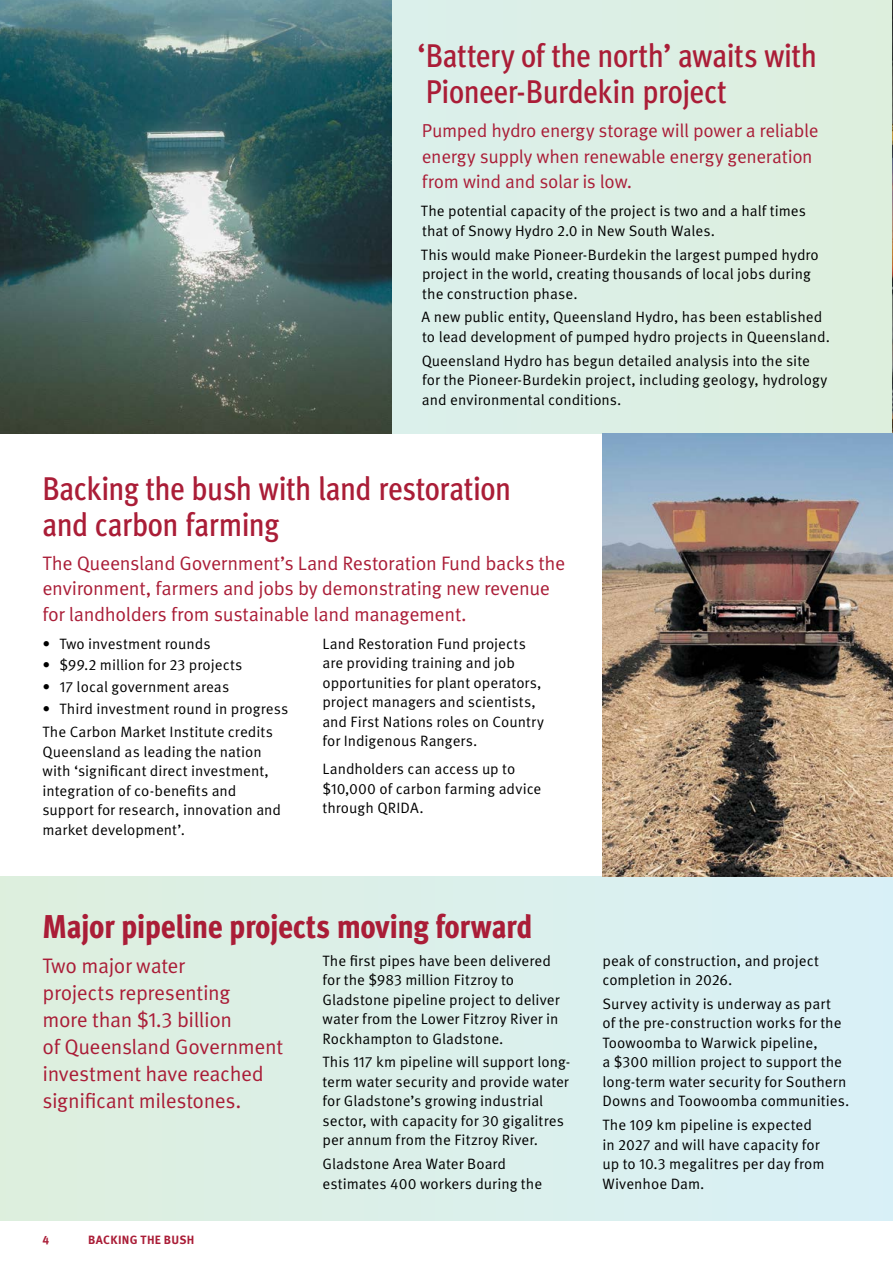
<style>
.page{position:relative;width:893px;height:1263px;background:#fff}
.page>*{position:absolute;margin:0;border:0;box-sizing:border-box;transform-origin:0 0}
.t1{font:500 condensed 33px/36px "Meta Pro";letter-spacing:-.015em;color:#aa1d37}
.t2{font:800 condensed 33px "Meta Pro";letter-spacing:-.015em;color:#aa1d37}
.t3{font:21px/27px "Meta Pro Norm";letter-spacing:-.02em;color:#aa1d37}
.t4{font:19.5px/25.5px "Meta Pro Norm";letter-spacing:-.02em;color:#aa1d37}
.t5{font:18.75px/25.5px "Meta Pro Norm";letter-spacing:-.015em;color:#aa1d37}
.t6{font:15px/19.5px "Meta Pro Norm";color:#000}
.t7{font:700 12px "Meta Pro";letter-spacing:.025em;color:#aa1d37}
</style>
<div class="page">
<div style="left:0;top:876px;width:893px;height:344px;background:#dbf0ea"></div>
<div style="left:0;top:0;width:893px;height:434px;background:#dcefe4"></div>
<img style="left:0;top:0;width:391px;height:434px">
<img style="left:892px;top:0;width:1px;height:434px">
<img style="left:602px;top:434px;width:291px;height:442px">
<svg style="left:880px;top:1220px;width:13px;height:1px"></svg>
<h1 class="t1" style="left:418px;top:35px;width:401px">‘Battery of the north’ awaits with<br>Pioneer‑Burdekin project</h1>
<p class="t5" style="left:422px;top:117px;width:398px">Pumped hydro energy storage will power a reliable energy supply when renewable energy generation from wind and solar is low.</p>
<p class="t6" style="left:421px;top:201px;width:387px">The potential capacity of the project is two and a half times that of Snowy Hydro 2.0 in New South Wales.</p>
<p class="t6" style="left:421px;top:244px;width:399px">This would make Pioneer-Burdekin the largest pumped hydro project in the world, creating thousands of local jobs during the construction phase.</p>
<p class="t6" style="left:422px;top:307px;width:410px">A new public entity, Queensland Hydro, has been established to lead development of pumped hydro projects in Queensland.</p>
<p class="t6" style="left:422px;top:350px;width:407px">Queensland Hydro has begun detailed analysis into the site for the Pioneer-Burdekin project, including geology, hydrology and environmental conditions.</p>
<h1 class="t1" style="left:42px;top:468px;width:470px">Backing the bush with land restoration and carbon farming</h1>
<h3 class="t4" style="left:42px;top:549px;width:524px">The Queensland Government’s Land Restoration Fund backs the environment, farmers and jobs by demonstrating new revenue for landholders from sustainable land management.</h3>
<p class="t6" style="left:42px;top:633px;width:170px">• Two investment rounds</p>
<p class="t6" style="left:42px;top:654px;width:202px">• $99.2 million for 23 projects</p>
<p class="t6" style="left:42px;top:676px;width:188px">• 17 local government areas</p>
<p class="t6" style="left:42px;top:695px;width:247px;line-height:23.7px">• Third investment round in progress<br>The Carbon Market Institute credits</p>
<p class="t6" style="left:42px;top:741px;width:240px">Queensland as leading the nation with ‘significant direct investment, integration of co-benefits and support for research, innovation and market development’.</p>
<p class="t6" style="left:322px;top:633px;width:223px">Land Restoration Fund projects are providing training and job opportunities for plant operators, project managers and scientists, and First Nations roles on Country for Indigenous Rangers.</p>
<p class="t6" style="left:322px;top:758px;width:220px">Landholders can access up to $10,000 of carbon farming advice through QRIDA.</p>
<h1 class="t2" style="left:43px;top:901px;width:491px">Major pipeline projects moving forward</h1>
<h2 class="t3" style="left:43px;top:951px;width:242px">Two major water<br>projects representing<br>more than $1.3 billion<br>of Queensland Government investment have reached significant milestones.</h2>
<p class="t6" style="left:322px;top:950px;width:239px">The first pipes have been delivered for the $983 million Fitzroy to Gladstone pipeline project to deliver water from the Lower Fitzroy River in Rockhampton to Gladstone.</p>
<p class="t6" style="left:322px;top:1051px;width:249px">This 117 km pipeline will support long&shy;term water security and provide water for Gladstone’s growing industrial sector, with capacity for 30 gigalitres per annum from the Fitzroy River.</p>
<p class="t6" style="left:322px;top:1153px;width:221px">Gladstone Area Water Board estimates 400 workers during the</p>
<p class="t7" style="left:43px;top:1231px;width:8px">4</p>
<p class="t7" style="left:88px;top:1231px;width:108px">BACKING THE BUSH</p>
<p class="t6" style="left:602px;top:950px;width:218px">peak of construction, and project completion in 2026.</p>
<p class="t6" style="left:602px;top:993px;width:249px">Survey activity is underway as part<br>of the pre-construction works for the Toowoomba to Warwick pipeline,<br>a $300 million project to support the long-term water security for Southern Downs and Toowoomba communities.</p>
<p class="t6" style="left:602px;top:1114px;width:224px">The 109 km pipeline is expected in 2027 and will have capacity for up to 10.3 megalitres per day from<br>Wivenhoe Dam.</p>
</div>
